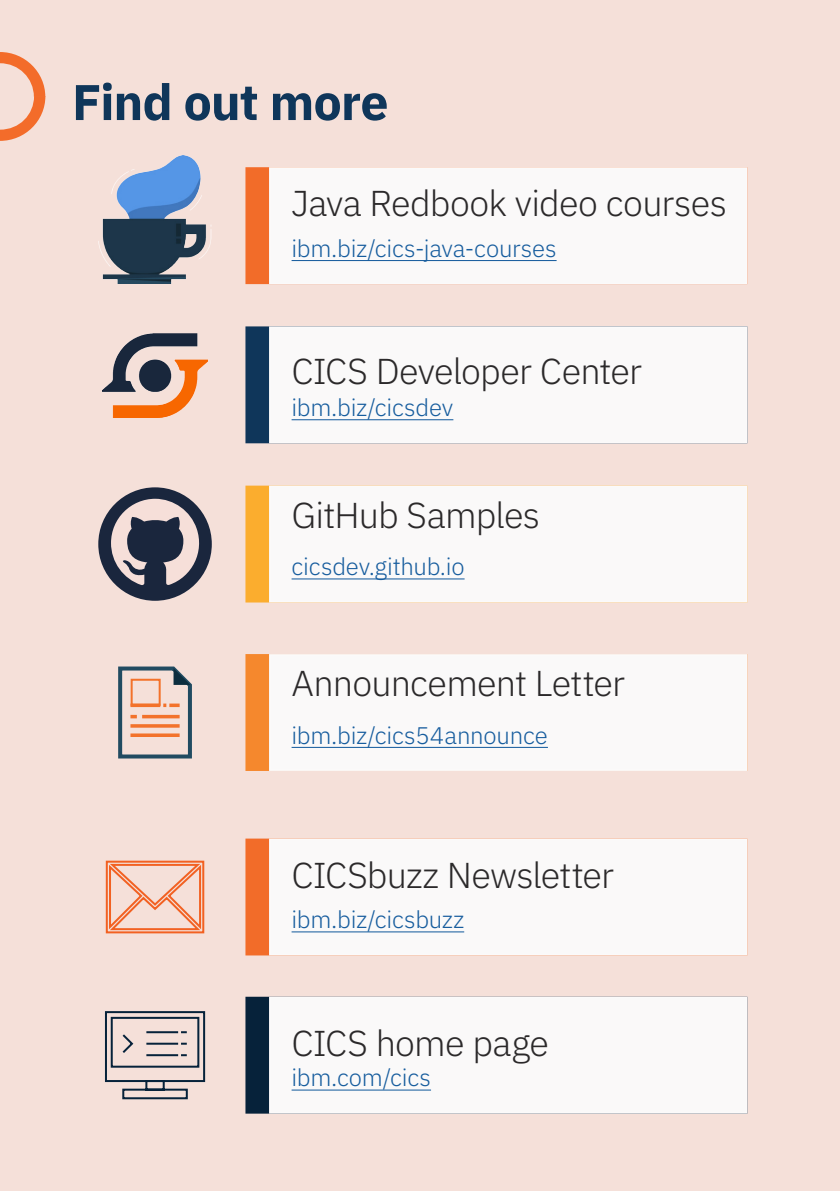
<style>
.page{position:relative;width:840px;height:1191px;background:#fff}
.page>*{position:absolute;margin:0;border:0;box-sizing:border-box;transform-origin:0 0}
.Heading{font:700 50px "IBM Plex Sans";letter-spacing:-.02em;color:#0f365a}
.Sub-heading{font:300 36px "IBM Plex Sans";letter-spacing:-.02em;color:#2b292a}
.Introduction_text{font:300 24px "IBM Plex Sans";letter-spacing:-.01em;color:#175d9e}
</style>
<div class="page">
<div style="left:0;top:0;width:839px;height:1191px;background:#f5e0d9"></div>
<svg style="left:0;top:52px;width:45px;height:89px"></svg>
<img style="left:98px;top:156px;width:114px;height:128px">
<img style="left:102px;top:334px;width:105px;height:84px">
<div style="left:98px;top:487px;width:114px;height:114px;background:#1a263d;border-radius:50%"></div>
<svg style="left:111px;top:499px;width:93px;height:86px"></svg>
<div style="left:245px;top:167px;width:502px;height:117px;background:#f26c29;border:2px solid #f36c2a"></div>
<div style="left:269px;top:167px;width:478px;height:117px;background:#faf9f9;border:2px solid #fbfafa"></div>
<hr style="left:291px;top:260px;width:265px;height:1px;background:#175d9e">
<div style="left:245px;top:326px;width:502px;height:117px;background:#0f365a;border:2px solid #0f365a"></div>
<div style="left:269px;top:326px;width:478px;height:117px;background:#faf9f9;border:2px solid #fbfafa"></div>
<hr style="left:291px;top:419px;width:162px;height:1px;background:#175d9e">
<div style="left:245px;top:485px;width:502px;height:117px;background:#fbad2e;border:2px solid #fbad2f"></div>
<div style="left:269px;top:485px;width:478px;height:117px;background:#faf9f9;border:2px solid #fbfafa"></div>
<hr style="left:291px;top:578px;width:173px;height:1px;background:#175d9e">
<div style="left:245px;top:654px;width:502px;height:117px;background:#f5882d;border:2px solid #f5882d"></div>
<div style="left:269px;top:654px;width:478px;height:117px;background:#faf9f9;border:2px solid #fbfafa"></div>
<hr style="left:291px;top:747px;width:256px;height:1px;background:#175d9e">
<div style="left:245px;top:838px;width:502px;height:117px;background:#f26c29;border:2px solid #f26c29"></div>
<div style="left:269px;top:838px;width:478px;height:117px;background:#faf9f9;border:2px solid #fbfafa"></div>
<hr style="left:291px;top:931px;width:173px;height:1px;background:#175d9e">
<div style="left:245px;top:996px;width:502px;height:117px;background:#06223a;border:2px solid #06223a"></div>
<div style="left:269px;top:996px;width:478px;height:117px;background:#faf9f9;border:2px solid #fbfafa"></div>
<hr style="left:291px;top:1089px;width:140px;height:1px;background:#175d9e">
<svg style="left:118px;top:666px;width:74px;height:93px"></svg>
<hr style="left:130px;top:724px;width:49px;height:3px;background:#f3722b">
<svg style="left:130px;top:733px;width:49px;height:4px"></svg>
<div style="left:131px;top:678px;width:29px;height:28px;border:2px solid #f3722b"></div>
<svg style="left:105px;top:860px;width:100px;height:74px"></svg>
<svg style="left:105px;top:1011px;width:101px;height:89px"></svg>
<p class="Heading" style="left:72px;top:63px;width:318px">Find out more</p>
<p class="Sub-heading" style="left:291px;top:176px;width:436px">Java Redbook video courses</p>
<p class="Introduction_text" style="left:291px;top:230px;width:266px">ibm.biz/cics-java-courses</p>
<p class="Sub-heading" style="left:291px;top:344px;width:352px">CICS Developer Center</p>
<p class="Introduction_text" style="left:291px;top:389px;width:163px">ibm.biz/cicsdev</p>
<p class="Sub-heading" style="left:291px;top:488px;width:250px">GitHub Samples</p>
<p class="Introduction_text" style="left:291px;top:549px;width:174px">cicsdev.github.io</p>
<p class="Sub-heading" style="left:291px;top:656px;width:335px">Announcement Letter</p>
<p class="Introduction_text" style="left:291px;top:717px;width:258px">ibm.biz/cics54announce</p>
<p class="Sub-heading" style="left:291px;top:848px;width:324px">CICSbuzz Newsletter</p>
<p class="Introduction_text" style="left:291px;top:901px;width:174px">ibm.biz/cicsbuzz</p>
<p class="Sub-heading" style="left:291px;top:1016px;width:259px">CICS home page</p>
<p class="Introduction_text" style="left:291px;top:1059px;width:141px">ibm.com/cics</p>
</div>
